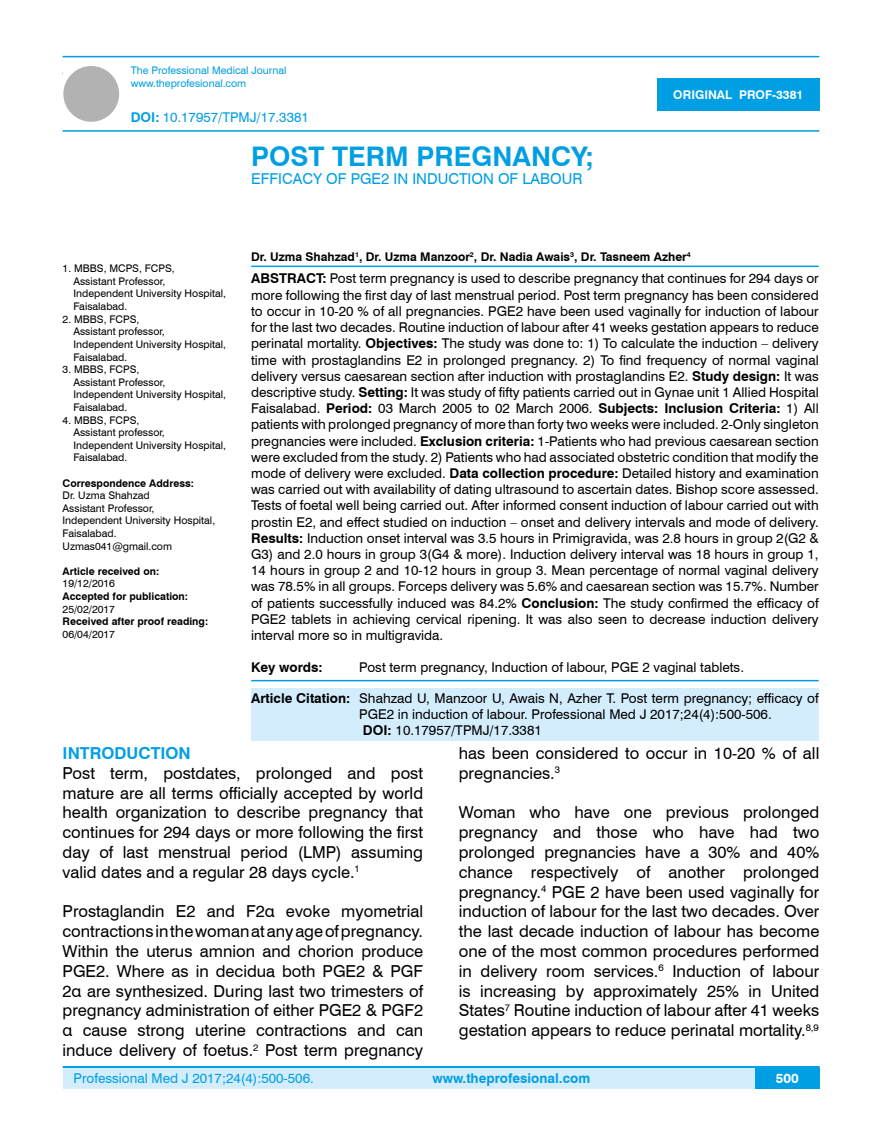
<style>
.page{position:relative;width:882px;height:1145px;background:#fff}
.page>*{position:absolute;margin:0;border:0;box-sizing:border-box;transform-origin:0 0}
.t1{font:700 27px "Swiss 721 BT";color:#009fe3}
.t2{font:16.5px/19.8px "Swiss 721 BT";color:#000;text-align:justify}
.t3{font:700 16.5px "Swiss 721 BT";color:#009fe3}
.t4{font:15px "Swiss 721 BT";color:#009fe3}
.t5{font:13.5px/16.2px "Swiss 721 BT";color:#000;text-align:justify}
.t6{font:13.5px "Swiss 721 BT";color:#009fe3}
.t7{font:700 13.5px "Swiss 721 BT";color:#009fe3}
.t8{font:700 13.5px "Swiss 721 BT";color:#000}
.t9{font:700 13.5px "Swiss 721 BT";color:#fff}
.t10{font:700 12px "Swiss 721 BT";color:#000}
.t11{font:700 12px "Swiss 721 BT";color:#fff}
.t12{font:10.5px/12.6px "Swiss 721 BT";color:#000}
.t13{font:700 10.5px "Swiss 721 BT";color:#000}
.t14{font:10.5px/12.6px "Swiss 721 BT";color:#009fe3}
.s1{font-weight:700}
</style>
<div class="page">
<div style="left:63px;top:1067px;width:756px;height:21px;background:#d4edfc"></div>
<hr style="left:63px;top:1066px;width:756px;height:2px;background:#009fe3">
<div style="left:754px;top:1068px;width:65px;height:20px;background:#009fe3"></div>
<hr style="left:63px;top:56px;width:756px;height:1px;background:#009fe3">
<hr style="left:63px;top:130px;width:756px;height:2px;background:#009fe3">
<div style="left:63px;top:66px;width:56px;height:56px;background:#b3b2b2;border-radius:50%"></div>
<div style="left:657px;top:78px;width:162px;height:33px;background:#009fe3"></div>
<hr style="left:251px;top:265px;width:567px;height:2px;background:#009fe3">
<hr style="left:251px;top:680px;width:567px;height:1px;background:#009fe3">
<div style="left:251px;top:688px;width:567px;height:52px;background:#d4edfc"></div>
<p class="t14" style="left:131px;top:64px;width:157px">The Professional Medical Journal www.theprofesional.com</p>
<p class="t6" style="left:131px;top:108px;width:179px"><span class="s1">DOI:</span> 10.17957/TPMJ/17.3381</p>
<h1 class="t1" style="left:251px;top:137px;width:344px">POST TERM PREGNANCY;</h1>
<p class="t4" style="left:251px;top:168px;width:332px">EFFICACY OF PGE2 IN INDUCTION OF LABOUR</p>
<p class="t11" style="left:673px;top:87px;width:131px">ORIGINAL PROF-3381</p>
<p class="t12" style="left:73px;top:262px;width:154px;text-indent:-11px">1. MBBS, MCPS, FCPS,<br>Assistant Professor,<br>Independent University Hospital,<br>Faisalabad.</p>
<p class="t12" style="left:73px;top:312px;width:154px;text-indent:-11px">2. MBBS, FCPS,<br>Assistant professor,<br>Independent University Hospital,<br>Faisalabad.</p>
<p class="t12" style="left:73px;top:363px;width:154px;text-indent:-11px">3. MBBS, FCPS,<br>Assistant Professor,<br>Independent University Hospital,<br>Faisalabad.</p>
<p class="t12" style="left:73px;top:413px;width:154px;text-indent:-11px">4. MBBS, FCPS,<br>Assistant professor,<br>Independent University Hospital,<br>Faisalabad.</p>
<p class="t13" style="left:63px;top:475px;width:133px">Correspondence Address:</p>
<p class="t12" style="left:63px;top:489px;width:154px">Dr. Uzma Shahzad<br>Assistant Professor,<br>Independent University Hospital,<br>Faisalabad.<br>Uzmas041@gmail.com</p>
<p class="t13" style="left:63px;top:564px;width:98px">Article received on:</p>
<p class="t12" style="left:63px;top:577px;width:54px">19/12/2016</p>
<p class="t13" style="left:63px;top:589px;width:127px">Accepted for publication:</p>
<p class="t12" style="left:63px;top:602px;width:54px">25/02/2017</p>
<p class="t13" style="left:63px;top:614px;width:147px">Received after proof reading:</p>
<p class="t12" style="left:63px;top:627px;width:54px">06/04/2017</p>
<p class="t10" style="left:251px;top:248px;width:441px">Dr. Uzma Shahzad<sup>1</sup>, Dr. Uzma Manzoor<sup>2</sup>, Dr. Nadia Awais<sup>3</sup>, Dr. Tasneem Azher<sup>4</sup></p>
<p class="t5" style="left:251px;top:270px;width:569px"><span class="s1">ABSTRACT:</span> Post term pregnancy is used to describe pregnancy that continues for 294 days or more following the first day of last menstrual period. Post term pregnancy has been considered to occur in 10-20 % of all pregnancies. PGE2 have been used vaginally for induction of labour for the last two decades. Routine induction of labour after 41 weeks gestation appears to reduce perinatal mortality. <span class="s1">Objectives:</span> The study was done to: 1) To calculate the induction – delivery time with prostaglandins E2 in prolonged pregnancy. 2) To find frequency of normal vaginal delivery versus caesarean section after induction with prostaglandins E2. <span class="s1">Study design:</span> It was descriptive study. <span class="s1">Setting:</span> It was study of fifty patients carried out in Gynae unit 1 Allied Hospital Faisalabad. <span class="s1">Period:</span> 03 March 2005 to 02 March 2006. <span class="s1">Subjects: Inclusion Criteria:</span> 1) All patients with prolonged pregnancy of more than forty two weeks were included. 2-Only singleton pregnancies were included. <span class="s1">Exclusion criteria:</span> 1-Patients who had previous caesarean section were excluded from the study. 2) Patients who had associated obstetric condition that modify the mode of delivery were excluded. <span class="s1">Data collection procedure:</span> Detailed history and examination was carried out with availability of dating ultrasound to ascertain dates. Bishop score assessed.<br>Tests of foetal well being carried out. After informed consent induction of labour carried out with prostin E2, and effect studied on induction – onset and delivery intervals and mode of delivery.<br><span class="s1">Results:</span> Induction onset interval was 3.5 hours in Primigravida, was 2.8 hours in group 2(G2 &amp; G3) and 2.0 hours in group 3(G4 &amp; more). Induction delivery interval was 18 hours in group 1, 14 hours in group 2 and 10-12 hours in group 3. Mean percentage of normal vaginal delivery was 78.5% in all groups. Forceps delivery was 5.6% and caesarean section was 15.7%. Number of patients successfully induced was 84.2% <span class="s1">Conclusion:</span> The study confirmed the efficacy of PGE2 tablets in achieving cervical ripening. It was also seen to decrease induction delivery interval more so in multigravida.</p>
<p class="t8" style="left:251px;top:658px;width:73px">Key words:</p>
<p class="t5" style="left:359px;top:659px;width:386px">Post term pregnancy, Induction of labour, PGE 2 vaginal tablets.</p>
<p class="t5" style="left:359px;top:689px;width:460px;text-align:left;text-indent:-108px"><span class="s1">Article Citation:</span> Shahzad U, Manzoor U, Awais N, Azher T. Post term pregnancy; efficacy of<br>PGE2 in induction of labour. Professional Med J 2017;24(4):500-506.<br><span class="s1">DOI:</span> 10.17957/TPMJ/17.3381</p>
<p class="t3" style="left:63px;top:741px;width:130px">INTRODUCTION</p>
<p class="t2" style="left:63px;top:762px;width:362px">Post term, postdates, prolonged and post mature are all terms officially accepted by world health organization to describe pregnancy that continues for 294 days or more following the first day of last menstrual period (LMP) assuming valid dates and a regular 28 days cycle.<sup>1</sup></p>
<p class="t2" style="left:63px;top:901px;width:362px">Prostaglandin E2 and F2α evoke myometrial contractions in the woman at any age of pregnancy.<br>Within the uterus amnion and chorion produce PGE2. Where as in decidua both PGE2 &amp; PGF 2α are synthesized. During last two trimesters of pregnancy administration of either PGE2 &amp; PGF2 α cause strong uterine contractions and can induce delivery of foetus.<sup>2</sup> Post term pregnancy</p>
<p class="t2" style="left:458px;top:742px;width:362px">has been considered to occur in 10-20 % of all pregnancies.<sup>3</sup></p>
<p class="t2" style="left:458px;top:802px;width:362px">Woman who have one previous prolonged pregnancy and those who have had two prolonged pregnancies have a 30% and 40% chance respectively of another prolonged pregnancy.<sup>4</sup> PGE 2 have been used vaginally for induction of labour for the last two decades. Over the last decade induction of labour has become one of the most common procedures performed in delivery room services.<sup>6</sup> Induction of labour is increasing by approximately 25% in United States<sup>7</sup> Routine induction of labour after 41 weeks gestation appears to reduce perinatal mortality.<sup>8,9</sup></p>
<p class="t6" style="left:74px;top:1069px;width:241px">Professional Med J 2017;24(4):500-506.</p>
<p class="t7" style="left:432px;top:1069px;width:159px">www.theprofesional.com</p>
<p class="t9" style="left:775px;top:1069px;width:24px">500</p>
</div>
